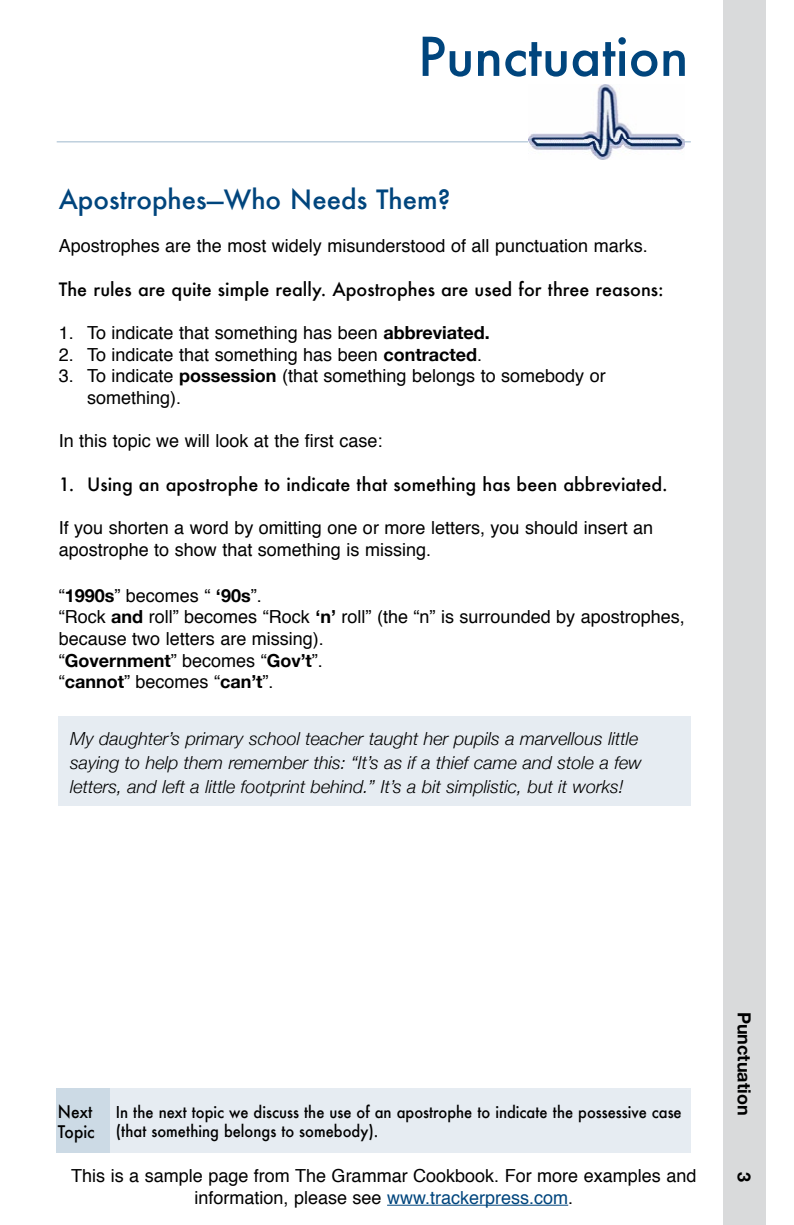
<style>
.page{position:relative;width:794px;height:1225px;background:#fff}
.page>*{position:absolute;margin:0;border:0;box-sizing:border-box;transform-origin:0 0}
.t1{font:500 52px "Futura";color:#00457d}
.t2{font:500 26px "Futura";color:#00457d}
.t3{font:18px/21.6px "Helvetica";color:#000}
.t4{font:italic 300 18px/24px "Helvetica Neue";color:#000}
.t5{font:500 18px "Futura";color:#000}
.t6{font:700 18px "Helvetica Neue";color:#000}
.t7{font:500 17px/20.4px "Futura";color:#000;scale:.92 1}
.t8{font:500 16px/19.2px "Futura";color:#000;scale:.92 1}
.s1{font-family:"Helvetica Neue";font-weight:700}
.s2{font-family:"Helvetica";font-weight:400}
.s3{color:#00457d}
</style>
<div class="page">
<hr style="left:57px;top:141px;width:634px;height:1px;background:#bfd0de">
<img style="left:529px;top:84px;width:155px;height:75px">
<div style="left:723px;top:0;width:42px;height:1225px;background:#d9dadb"></div>
<hr style="left:387px;top:1204px;width:181px;height:1px;background:#00457d">
<div style="left:59px;top:716px;width:632px;height:89px;background:#e6ecf2"></div>
<div style="left:57px;top:1089px;width:66px;height:64px;background:#ccdae5"></div>
<div style="left:111px;top:1089px;width:580px;height:64px;background:#e6ecf2"></div>
<h1 class="t1" style="left:418px;top:21px;width:272px">Punctuation</h1>
<h2 class="t2" style="left:59px;top:181px;width:393px">Apostrophes—Who Needs Them?</h2>
<p class="t3" style="left:59px;top:236px;width:590px">Apostrophes are the most widely misunderstood of all punctuation marks.</p>
<p class="t5" style="left:59px;top:276px;width:606px">The rules are quite simple really. Apostrophes are used for three reasons:</p>
<p class="t3" style="left:59px;top:323px;width:432px">1. To indicate that something has been <span class="s1">abbreviated.</span></p>
<p class="t3" style="left:59px;top:344px;width:425px">2. To indicate that something has been <span class="s1">contracted</span>.</p>
<p class="t3" style="left:87px;top:366px;width:520px;text-indent:-28px">3. To indicate <span class="s1">possession</span> (that something belongs to somebody or something).</p>
<p class="t3" style="left:59px;top:431px;width:325px">In this topic we will look at the first case:</p>
<p class="t5" style="left:59px;top:472px;width:610px">1. Using an apostrophe to indicate that something has been abbreviated.</p>
<p class="t3" style="left:59px;top:518px;width:596px">If you shorten a word by omitting one or more letters, you should insert an apostrophe to show that something is missing.</p>
<p class="t3" style="left:59px;top:585px;width:627px">“<span class="s1">1 990s</span>” becomes “ <span class="s1">‘90s</span>”.<br>“Rock <span class="s1">and</span> roll” becomes “Rock <span class="s1">‘n’</span> roll” (the “n” is surrounded by apostrophes, because two letters are missing).</p>
<p class="t6" style="left:59px;top:649px;width:266px"><span class="s2">“</span>Government<span class="s2">” becomes “</span>Gov’t<span class="s2">”.</span></p>
<p class="t3" style="left:59px;top:672px;width:216px">“<span class="s1">cannot</span>” becomes “<span class="s1">can’t</span>”.</p>
<p class="t4" style="left:70px;top:726px;width:573px">My daughter’s primary school teacher taught her pupils a marvellous little saying to help them remember this: “It’s as if a thief came and stole a few letters, and left a little footprint behind.” It’s a bit simplistic, but it works!</p>
<p class="t7" style="left:58px;top:1101px;width:42px">Next<br>Topic</p>
<p class="t8" style="left:116px;top:1102px;width:616px">In the next topic we discuss the use of an apostrophe to indicate the possessive case (that something belongs to somebody).</p>
<p class="t3" style="left:71px;top:1166px;width:626px;text-align:center">This is a sample page from The Grammar Cookbook. For more examples and information, please see <span class="s3">www.trackerpress.com</span>.</p>
<p class="t6" style="left:755px;top:1011px;width:105px;rotate:90deg">Punctuation</p>
</div>
